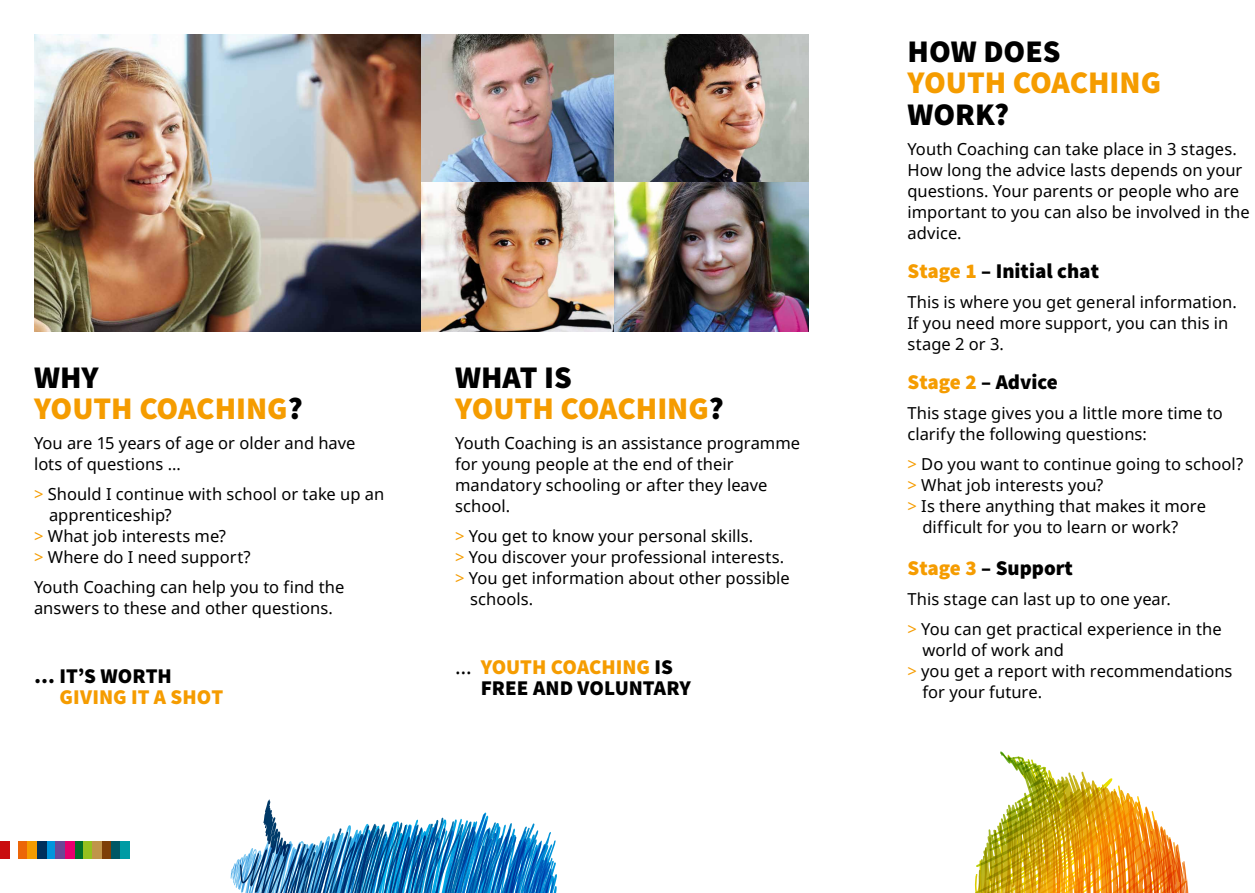
<style>
.page{position:relative;width:1255px;height:893px;background:#fff}
.page>*{position:absolute;margin:0;border:0;box-sizing:border-box;transform-origin:0 0}
.t1{font:900 31.5px/31.5px "Source Sans Pro";color:#f59c00}
.t2{font:900 31.5px "Source Sans Pro";color:#000}
.t3{font:900 21px/21px "Source Sans Pro";color:#000}
.t4{font:900 21px "Source Sans Pro";color:#f59c00}
.t5{font:16.5px/21px "Noto Sans";letter-spacing:.005em;color:#000}
.s1{color:#000}
.s2{color:#f59c00}
.s3{font-family:"Noto Sans";font-weight:400}
</style>
<div class="page">
<img style="left:981px;top:769px;width:199px;height:124px">
<div style="left:0;top:842px;width:9px;height:17px;background:#c90c0f"></div>
<div style="left:18px;top:842px;width:10px;height:17px;background:#ec6608"></div>
<div style="left:74px;top:842px;width:9px;height:17px;background:#00702a"></div>
<div style="left:46px;top:842px;width:10px;height:17px;background:#0095db"></div>
<div style="left:102px;top:842px;width:9px;height:17px;background:#7d3e08"></div>
<div style="left:28px;top:842px;width:9px;height:17px;background:#f59c00"></div>
<div style="left:83px;top:842px;width:10px;height:17px;background:#95c11f"></div>
<div style="left:56px;top:842px;width:9px;height:17px;background:#6c4796"></div>
<div style="left:111px;top:842px;width:10px;height:17px;background:#005865"></div>
<div style="left:37px;top:842px;width:9px;height:17px;background:#00305b"></div>
<div style="left:93px;top:842px;width:9px;height:17px;background:#c0944a"></div>
<div style="left:65px;top:842px;width:9px;height:17px;background:#e6006d"></div>
<div style="left:121px;top:842px;width:9px;height:17px;background:#009ba4"></div>
<img style="left:231px;top:823px;width:317px;height:70px">
<img style="left:34px;top:34px;width:774px;height:298px">
<h1 class="t1" style="left:34px;top:363px;width:270px"><span class="s1">WHY<br></span>YOUTH COACHING<span class="s1">?</span></h1>
<p class="t5" style="left:34px;top:432px;width:323px">You are 15 years of age or older and have lots of questions …</p>
<p class="t5" style="left:34px;top:483px;width:352px"><span class="s2">&gt;</span> Should I continue with school or take up an</p>
<p class="t5" style="left:49px;top:504px;width:124px">apprenticeship?</p>
<p class="t5" style="left:34px;top:525px;width:193px"><span class="s2">&gt;</span> What job interests me?</p>
<p class="t5" style="left:34px;top:546px;width:218px"><span class="s2">&gt;</span> Where do I need support?</p>
<p class="t5" style="left:34px;top:576px;width:312px">Youth Coaching can help you to find the answers to these and other questions.</p>
<p class="t3" style="left:34px;top:667px;width:139px">… IT’S WORTH</p>
<p class="t4" style="left:60px;top:683px;width:165px">GIVING IT A SHOT</p>
<h1 class="t1" style="left:455px;top:363px;width:270px"><span class="s1">WHAT IS<br></span>YOUTH COACHING<span class="s1">?</span></h1>
<p class="t5" style="left:455px;top:432px;width:346px">Youth Coaching is an assistance programme for young people at the end of their mandatory schooling or after they leave school.</p>
<p class="t5" style="left:455px;top:525px;width:299px"><span class="s2">&gt;</span> You get to know your personal skills.</p>
<p class="t5" style="left:455px;top:546px;width:330px"><span class="s2">&gt;</span> You discover your professional interests.</p>
<p class="t5" style="left:455px;top:567px;width:336px"><span class="s2">&gt;</span> You get information about other possible</p>
<p class="t5" style="left:470px;top:588px;width:65px">schools.</p>
<p class="t3" style="left:480px;top:658px;width:212px;text-indent:-26px"><span class="s3">…</span> <span class="s2">YOUTH COACHING</span> IS<br>FREE AND VOLUNTARY</p>
<h1 class="t2" style="left:907px;top:31px;width:155px">HOW DOES</h1>
<h1 class="t1" style="left:907px;top:68px;width:255px">YOUTH COACHING</h1>
<h1 class="t2" style="left:907px;top:94px;width:103px">WORK?</h1>
<p class="t5" style="left:907px;top:138px;width:344px">Youth Coaching can take place in 3 stages.<br>How long the advice lasts depends on your questions. Your parents or people who are important to you can also be involved in the advice.</p>
<p class="t3" style="left:907px;top:261px;width:193px"><span class="s2">Stage 1</span> – Initial chat</p>
<p class="t5" style="left:907px;top:291px;width:331px">This is where you get general information.<br>If you need more support, you can this in stage 2 or 3.</p>
<p class="t3" style="left:907px;top:372px;width:152px"><span class="s2">Stage 2</span> – Advice</p>
<p class="t5" style="left:907px;top:402px;width:317px">This stage gives you a little more time to clarify the following questions:</p>
<p class="t5" style="left:907px;top:453px;width:337px"><span class="s2">&gt;</span> Do you want to continue going to school?</p>
<p class="t5" style="left:907px;top:474px;width:197px"><span class="s2">&gt;</span> What job interests you?</p>
<p class="t5" style="left:907px;top:495px;width:300px"><span class="s2">&gt;</span> Is there anything that makes it more</p>
<p class="t5" style="left:922px;top:516px;width:257px">difficult for you to learn or work?</p>
<p class="t3" style="left:907px;top:558px;width:167px"><span class="s2">Stage 3</span> – Support</p>
<p class="t5" style="left:907px;top:583px;width:316px;line-height:30px">This stage can last up to one year.<br><span class="s2">&gt;</span> You can get practical experience in the</p>
<p class="t5" style="left:922px;top:639px;width:143px">world of work and</p>
<p class="t5" style="left:907px;top:660px;width:326px"><span class="s2">&gt;</span> you get a report with recommendations</p>
<p class="t5" style="left:922px;top:681px;width:121px">for your future.</p>
</div>
